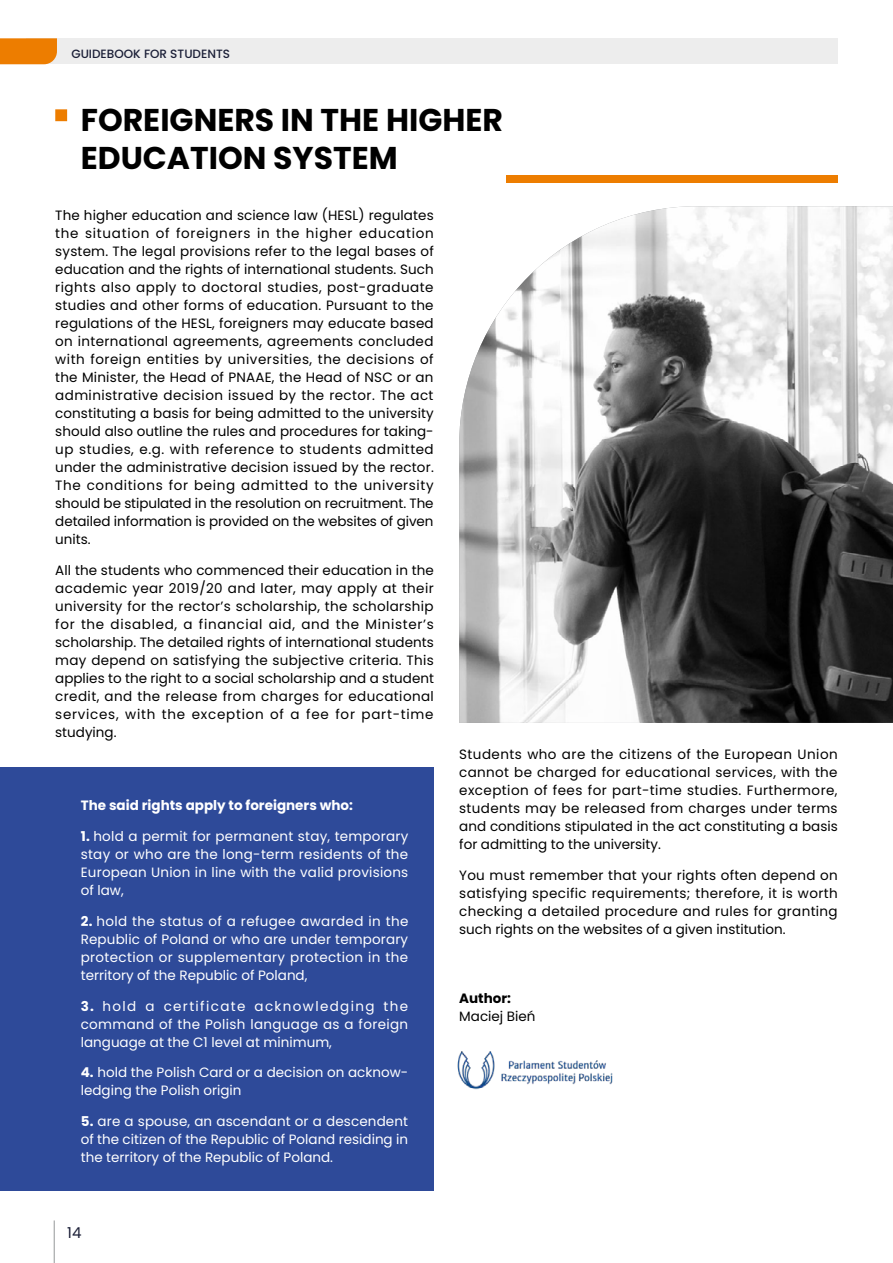
<style>
.page{position:relative;width:893px;height:1263px;background:#fff}
.page>*{position:absolute;margin:0;border:0;box-sizing:border-box;transform-origin:0 0}
.t1{font:700 31.5px/37.8px "Poppins";color:#000}
.t2{font:15px "Poppins";color:#1b1f37}
.t3{font:13.5px/18px "Poppins";color:#000;text-align:justify}
.t4{font:13.5px/18px "Poppins";color:#fff;text-align:justify}
.t5{font:700 13.5px "Poppins";color:#fff}
.t6{font:700 13.5px "Poppins";color:#000}
.t7{font:500 12px "Poppins";color:#1b1f37}
.s1{font-weight:700}
</style>
<div class="page">
<div style="left:26px;top:38px;width:812px;height:26px;background:#ededed"></div>
<hr style="left:54px;top:1220px;width:1px;height:43px;background:#959799">
<svg style="left:0;top:38px;width:57px;height:26px"></svg>
<div style="left:0;top:767px;width:434px;height:424px;background:#2e4a99"></div>
<svg style="left:55px;top:109px;width:12px;height:12px"></svg>
<div style="left:506px;top:175px;width:332px;height:8px;background:#ed7d00"></div>
<img style="left:459px;top:206px;width:434px;height:517px">
<img style="left:457px;top:1051px;width:156px;height:39px">
<hr style="left:892px;top:274px;width:1px;height:263px;background:#ed7d00">
<p class="t7" style="left:71px;top:46px;width:160px">GUIDEBOOK FOR STUDENTS</p>
<h1 class="t1" style="left:81px;top:101px;width:424px">FOREIGNERS IN THE HIGHER<br>EDUCATION SYSTEM</h1>
<p class="t3" style="left:55px;top:207px;width:380px">The higher education and science law (HESL) regulates the situation of foreigners in the higher education system. The legal provisions refer to the legal bases of education and the rights of international students. Such rights also apply to doctoral studies, post-graduate studies and other forms of education. Pursuant to the regulations of the HESL, foreigners may educate based on international agreements, agreements concluded with foreign entities by universities, the decisions of the Minister, the Head of PNAAE, the Head of NSC or an administrative decision issued by the rector. The act constituting a basis for being admitted to the university should also outline the rules and procedures for taking&shy;up studies, e.g. with reference to students admitted under the administrative decision issued by the rector.<br>The conditions for being admitted to the university should be stipulated in the resolution on recruitment. The detailed information is provided on the websites of given units.</p>
<p class="t3" style="left:55px;top:561px;width:380px">All the students who commenced their education in the academic year 2019/20 and later, may apply at their university for the rector’s scholarship, the scholarship for the disabled, a financial aid, and the Minister’s scholarship. The detailed rights of international students may depend on satisfying the subjective criteria. This applies to the right to a social scholarship and a student credit, and the release from charges for educational services, with the exception of a fee for part-time studying.</p>
<p class="t5" style="left:81px;top:798px;width:274px">The said rights apply to foreigners who:</p>
<p class="t4" style="left:81px;top:827px;width:329px"><span class="s1">1.</span> hold a permit for permanent stay, temporary stay or who are the long-term residents of the European Union in line with the valid provisions of law,</p>
<p class="t4" style="left:81px;top:912px;width:329px"><span class="s1">2.</span> hold the status of a refugee awarded in the Republic of Poland or who are under temporary protection or supplementary protection in the territory of the Republic of Poland,</p>
<p class="t4" style="left:81px;top:997px;width:329px"><span class="s1">3.</span> hold a certificate acknowledging the command of the Polish language as a foreign language at the C1 level at minimum,</p>
<p class="t4" style="left:81px;top:1064px;width:329px"><span class="s1">4.</span> hold the Polish Card or a decision on acknow&shy;ledging the Polish origin</p>
<p class="t4" style="left:81px;top:1112px;width:329px"><span class="s1">5.</span> are a spouse, an ascendant or a descendent of the citizen of the Republic of Poland residing in the territory of the Republic of Poland.</p>
<p class="t2" style="left:67px;top:1224px;width:16px">14</p>
<p class="t3" style="left:459px;top:745px;width:380px">Students who are the citizens of the European Union cannot be charged for educational services, with the exception of fees for part-time studies. Furthermore, students may be released from charges under terms and conditions stipulated in the act constituting a basis for admitting to the university.</p>
<p class="t3" style="left:459px;top:866px;width:380px">You must remember that your rights often depend on satisfying specific requirements; therefore, it is worth checking a detailed procedure and rules for granting such rights on the websites of a given institution.</p>
<p class="t6" style="left:459px;top:990px;width:53px">Author:</p>
<p class="t3" style="left:459px;top:1007px;width:78px">Maciej Bień</p>
</div>
